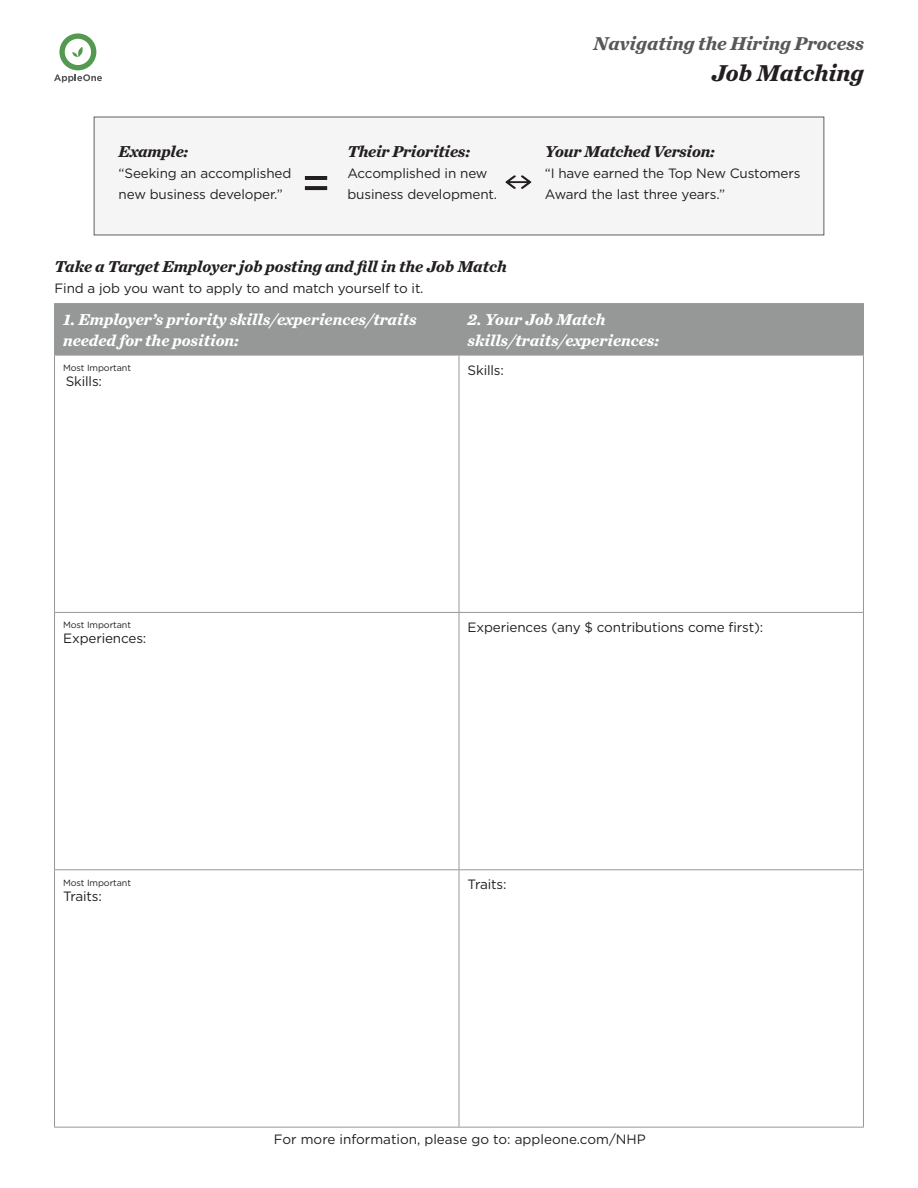
<style>
.page{position:relative;width:918px;height:1188px;background:#fff}
.page>*{position:absolute;margin:0;border:0;box-sizing:border-box;transform-origin:0 0}
.t1{font:700 51px "Chronicle Text G1";color:#231f20}
.t2{font:italic 700 24px "Chronicle Text G1";color:#231f20}
.t3{font:italic 700 19.5px "Chronicle Text G1";color:#57585a}
.t4{font:italic 700 16.5px/21px "Chronicle Text G1";color:#fff}
.t5{font:italic 700 16.5px "Chronicle Text G1";letter-spacing:-.01em;color:#231f20}
.t6{font:13.5px/21px "Gotham";letter-spacing:-.01em;color:#231f20}
.t7{font:9px "Gotham";letter-spacing:-.01em;color:#231f20}
</style>
<div class="page">
<svg style="left:54px;top:33px;width:48px;height:50px"></svg>
<div style="left:94px;top:117px;width:730px;height:118px;background:#f5f5f6"></div>
<svg style="left:505px;top:175px;width:26px;height:14px"></svg>
<div style="left:55px;top:304px;width:808px;height:51px;background:#969898"></div>
<hr style="left:54px;top:304px;width:1px;height:51px;background:#969898">
<hr style="left:54px;top:303px;width:405px;height:1px;background:#969898">
<hr style="left:459px;top:303px;width:405px;height:1px;background:#969898">
<hr style="left:459px;top:304px;width:1px;height:51px;background:#969898">
<hr style="left:863px;top:304px;width:1px;height:51px;background:#969898">
<hr style="left:54px;top:355px;width:1px;height:257px;background:#969898">
<hr style="left:54px;top:613px;width:1px;height:256px;background:#969898">
<hr style="left:54px;top:870px;width:1px;height:257px;background:#969898">
<hr style="left:54px;top:355px;width:405px;height:1px;background:#969898">
<hr style="left:459px;top:355px;width:405px;height:1px;background:#969898">
<hr style="left:459px;top:355px;width:1px;height:257px;background:#969898">
<hr style="left:863px;top:355px;width:1px;height:257px;background:#969898">
<hr style="left:459px;top:613px;width:1px;height:256px;background:#969898">
<hr style="left:863px;top:613px;width:1px;height:256px;background:#969898">
<hr style="left:459px;top:870px;width:1px;height:257px;background:#969898">
<hr style="left:863px;top:870px;width:1px;height:257px;background:#969898">
<hr style="left:54px;top:612px;width:405px;height:1px;background:#969898">
<hr style="left:459px;top:612px;width:405px;height:1px;background:#969898">
<hr style="left:54px;top:869px;width:405px;height:1px;background:#969898">
<hr style="left:459px;top:869px;width:405px;height:1px;background:#969898">
<hr style="left:54px;top:1127px;width:405px;height:1px;background:#969898">
<hr style="left:459px;top:1127px;width:405px;height:1px;background:#969898">
<h3 class="t3" style="left:593px;top:28px;width:272px">Navigating the Hiring Process</h3>
<p class="t5" style="left:119px;top:138px;width:71px">Example:</p>
<p class="t6" style="left:119px;top:162px;width:174px">“Seeking an accomplished new business developer.”</p>
<h1 class="t1" style="left:302px;top:141px;width:29px">=</h1>
<p class="t5" style="left:347px;top:138px;width:124px">Their Priorities:</p>
<p class="t6" style="left:347px;top:162px;width:151px">Accomplished in new business development.</p>
<h2 class="t2" style="left:711px;top:54px;width:154px">Job Matching</h2>
<p class="t5" style="left:545px;top:138px;width:172px">Your Matched Version:</p>
<p class="t6" style="left:545px;top:162px;width:257px">“I have earned the Top New Customers<br>Award the last three years.”</p>
<p class="t5" style="left:55px;top:254px;width:454px">Take a Target Employer job posting and fill in the Job Match</p>
<p class="t6" style="left:55px;top:278px;width:371px">Find a job you want to apply to and match yourself to it.</p>
<p class="t4" style="left:63px;top:308px;width:355px">1. Employer’s priority skills/experiences/traits needed for the position:</p>
<p class="t4" style="left:468px;top:308px;width:193px">2. Your Job Match skills/traits/experiences:</p>
<p class="t7" style="left:63px;top:362px;width:69px">Most Important</p>
<p class="t6" style="left:66px;top:370px;width:38px">Skills:</p>
<p class="t6" style="left:468px;top:359px;width:38px">Skills:</p>
<p class="t7" style="left:63px;top:619px;width:69px">Most Important</p>
<p class="t6" style="left:63px;top:628px;width:85px">Experiences:</p>
<p class="t7" style="left:63px;top:877px;width:69px">Most Important</p>
<p class="t6" style="left:63px;top:885px;width:40px">Traits:</p>
<p class="t6" style="left:468px;top:616px;width:297px">Experiences (any $ contributions come first):</p>
<p class="t6" style="left:468px;top:874px;width:40px">Traits:</p>
<p class="t6" style="left:274px;top:1128px;width:373px">For more information, please go to: appleone.com/NHP</p>
</div>
